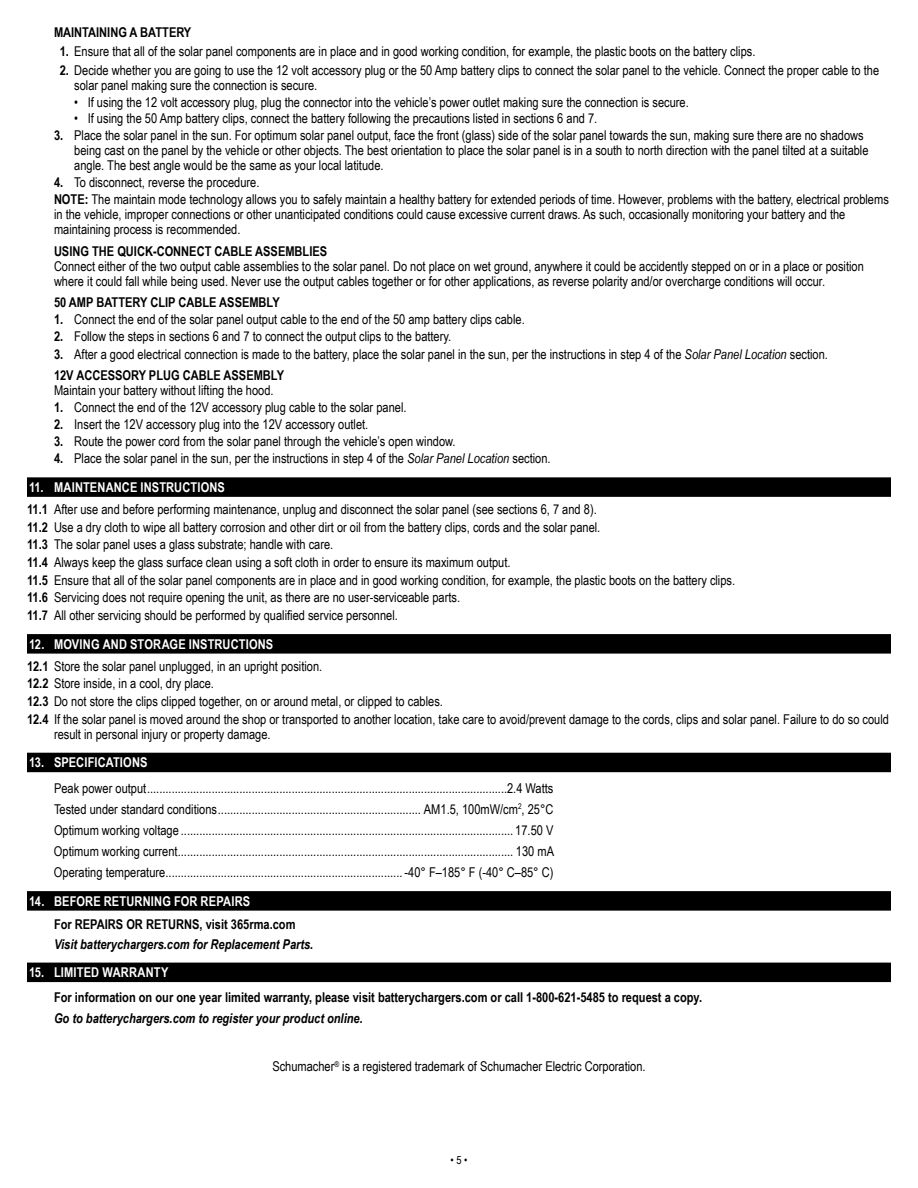
<style>
.page{position:relative;width:918px;height:1188px;background:#fff}
.page>*{position:absolute;margin:0;border:0;box-sizing:border-box;transform-origin:0 0}
.t1{font:13.5px/17.7px "Arial Narrow";color:#000}
.t2{font:700 13.5px "Arial Narrow";color:#000}
.t3{font:italic 700 13.5px "Arial Narrow";color:#000}
.t4{font:700 13.5px "Arial Narrow";letter-spacing:.01em;color:#fff}
.t5{font:11.25px "Arial Narrow";color:#000}
.s1{font-weight:700}
.s2{font-style:italic}
.s3{font-weight:700;color:#fff}
</style>
<div class="page">
<div style="left:27px;top:477px;width:864px;height:20px;background:#000"></div>
<div style="left:27px;top:634px;width:864px;height:20px;background:#000"></div>
<div style="left:27px;top:753px;width:864px;height:19px;background:#000"></div>
<div style="left:27px;top:891px;width:864px;height:20px;background:#000"></div>
<div style="left:27px;top:963px;width:864px;height:19px;background:#000"></div>
<p class="t2" style="left:54px;top:22px;width:139px">MAINTAINING A BATTERY</p>
<p class="t1" style="left:60px;top:42px;width:697px"><span class="s1">1.</span> Ensure that all of the solar panel components are in place and in good working condition, for example, the plastic boots on the battery clips.</p>
<p class="t1" style="left:74px;top:63px;width:806px;line-height:15px;text-indent:-15px"><span class="s1">2.</span> Decide whether you are going to use the 12 volt accessory plug or the 50 Amp battery clips to connect the solar panel to the vehicle. Connect the proper cable to the solar panel making sure the connection is secure.</p>
<p class="t1" style="left:74px;top:92px;width:616px">• If using the 12 volt accessory plug, plug the connector into the vehicle’s power outlet making sure the connection is secure.</p>
<p class="t1" style="left:74px;top:109px;width:525px">• If using the 50 Amp battery clips, connect the battery following the precautions listed in sections 6 and 7.</p>
<p class="t1" style="left:74px;top:127px;width:796px;line-height:15px;text-indent:-20px"><span class="s1">3.</span> Place the solar panel in the sun. For optimum solar panel output, face the front (glass) side of the solar panel towards the sun, making sure there are no shadows being cast on the panel by the vehicle or other objects. The best orientation to place the solar panel is in a south to north direction with the panel tilted at a suitable angle. The best angle would be the same as your local latitude.</p>
<p class="t1" style="left:54px;top:173px;width:836px;line-height:17.1px"><span class="s1">4.</span> To disconnect, reverse the procedure.<br><span class="s1">NOTE:</span> The maintain mode technology allows you to safely maintain a healthy battery for extended periods of time. However, problems with the battery, electrical problems</p>
<p class="t1" style="left:54px;top:206px;width:793px;line-height:15px">in the vehicle, improper connections or other unanticipated conditions could cause excessive current draws. As such, occasionally monitoring your battery and the maintaining process is recommended.</p>
<p class="t2" style="left:54px;top:241px;width:275px">USING THE QUICK-CONNECT CABLE ASSEMBLIES</p>
<p class="t1" style="left:54px;top:258px;width:811px;line-height:15px">Connect either of the two output cable assemblies to the solar panel. Do not place on wet ground, anywhere it could be accidently stepped on or in a place or position where it could fall while being used. Never use the output cables together or for other applications, as reverse polarity and/or overcharge conditions will occur.</p>
<p class="t2" style="left:54px;top:292px;width:227px">50 AMP BATTERY CLIP CABLE ASSEMBLY</p>
<p class="t1" style="left:54px;top:310px;width:472px"><span class="s1">1.</span> Connect the end of the solar panel output cable to the end of the 50 amp battery clips cable.</p>
<p class="t1" style="left:54px;top:327px;width:399px"><span class="s1">2.</span> Follow the steps in sections 6 and 7 to connect the output clips to the battery.</p>
<p class="t1" style="left:54px;top:342px;width:776px;line-height:21.8px"><span class="s1">3.</span> After a good electrical connection is made to the battery, place the solar panel in the sun, per the instructions in step 4 of the <span class="s2">Solar Panel Location</span> section.<br><span class="s1">12V ACCESSORY PLUG CABLE ASSEMBLY</span></p>
<p class="t1" style="left:54px;top:381px;width:221px">Maintain your battery without lifting the hood.</p>
<p class="t1" style="left:54px;top:398px;width:354px"><span class="s1">1.</span> Connect the end of the 12V accessory plug cable to the solar panel.</p>
<p class="t1" style="left:54px;top:415px;width:316px"><span class="s1">2.</span> Insert the 12V accessory plug into the 12V accessory outlet.</p>
<p class="t1" style="left:54px;top:432px;width:403px"><span class="s1">3.</span> Route the power cord from the solar panel through the vehicle’s open window.</p>
<p class="t1" style="left:54px;top:449px;width:498px"><span class="s1">4.</span> Place the solar panel in the sun, per the instructions in step 4 of the <span class="s2">Solar Panel Location</span> section.</p>
<p class="t1" style="left:27px;top:476px;width:571px;line-height:22px"><span class="s3">11. MAINTENANCE INSTRUCTIONS<br></span><span class="s1">11.1</span> After use and before performing maintenance, unplug and disconnect the solar panel (see sections 6, 7 and 8).</p>
<p class="t1" style="left:27px;top:518px;width:710px"><span class="s1">11.2</span> Use a dry cloth to wipe all battery corrosion and other dirt or oil from the battery clips, cords and the solar panel.<br><span class="s1">11.3</span> The solar panel uses a glass substrate; handle with care.<br><span class="s1">11.4</span> Always keep the glass surface clean using a soft cloth in order to ensure its maximum output.<br><span class="s1">11.5</span> Ensure that all of the solar panel components are in place and in good working condition, for example, the plastic boots on the battery clips.<br><span class="s1">11.6</span> Servicing does not require opening the unit, as there are no user-serviceable parts.<br><span class="s1">11.7</span> All other servicing should be performed by qualified service personnel.</p>
<p class="t1" style="left:27px;top:632px;width:297px;line-height:22px"><span class="s3">12. MOVING AND STORAGE INSTRUCTIONS<br></span><span class="s1">12.1</span> Store the solar panel unplugged, in an upright position.</p>
<p class="t1" style="left:27px;top:674px;width:864px"><span class="s1">12.2</span> Store inside, in a cool, dry place.<br><span class="s1">12.3</span> Do not store the clips clipped together, on or around metal, or clipped to cables.<br><span class="s1">12.4</span> If the solar panel is moved around the shop or transported to another location, take care to avoid/prevent damage to the cords, clips and solar panel. Failure to do so could</p>
<p class="t1" style="left:54px;top:725px;width:218px">result in personal injury or property damage.</p>
<p class="t4" style="left:29px;top:752px;width:120px">13. SPECIFICATIONS</p>
<p class="t1" style="left:54px;top:777px;width:502px;line-height:21.1px;text-align:justify">Peak power output.....................................................................................................................2.4 Watts Tested under standard conditions.................................................................. AM1.5, 100mW/cm<sup>2</sup>, 25°C Optimum working voltage ............................................................................................................ 17.50 V Optimum working current............................................................................................................. 130 mA Operating temperature............................................................................. -40° F–185° F (-40° C–85° C)</p>
<p class="t4" style="left:29px;top:891px;width:223px">14. BEFORE RETURNING FOR REPAIRS</p>
<p class="t2" style="left:54px;top:914px;width:243px">For REPAIRS OR RETURNS, visit 365rma.com</p>
<p class="t3" style="left:54px;top:934px;width:261px">Visit batterychargers.com for Replacement Parts.</p>
<p class="t4" style="left:29px;top:962px;width:141px">15. LIMITED WARRANTY</p>
<p class="t2" style="left:54px;top:987px;width:650px">For information on our one year limited warranty, please visit batterychargers.com or call 1-800-621-5485 to request a copy.</p>
<p class="t3" style="left:54px;top:1008px;width:310px">Go to batterychargers.com to register your product online.</p>
<p class="t1" style="left:272px;top:1057px;width:375px">Schumacher<sup>®</sup> is a registered trademark of Schumacher Electric Corporation.</p>
<p class="t5" style="left:451px;top:1151px;width:18px">• 5 •</p>
</div>
